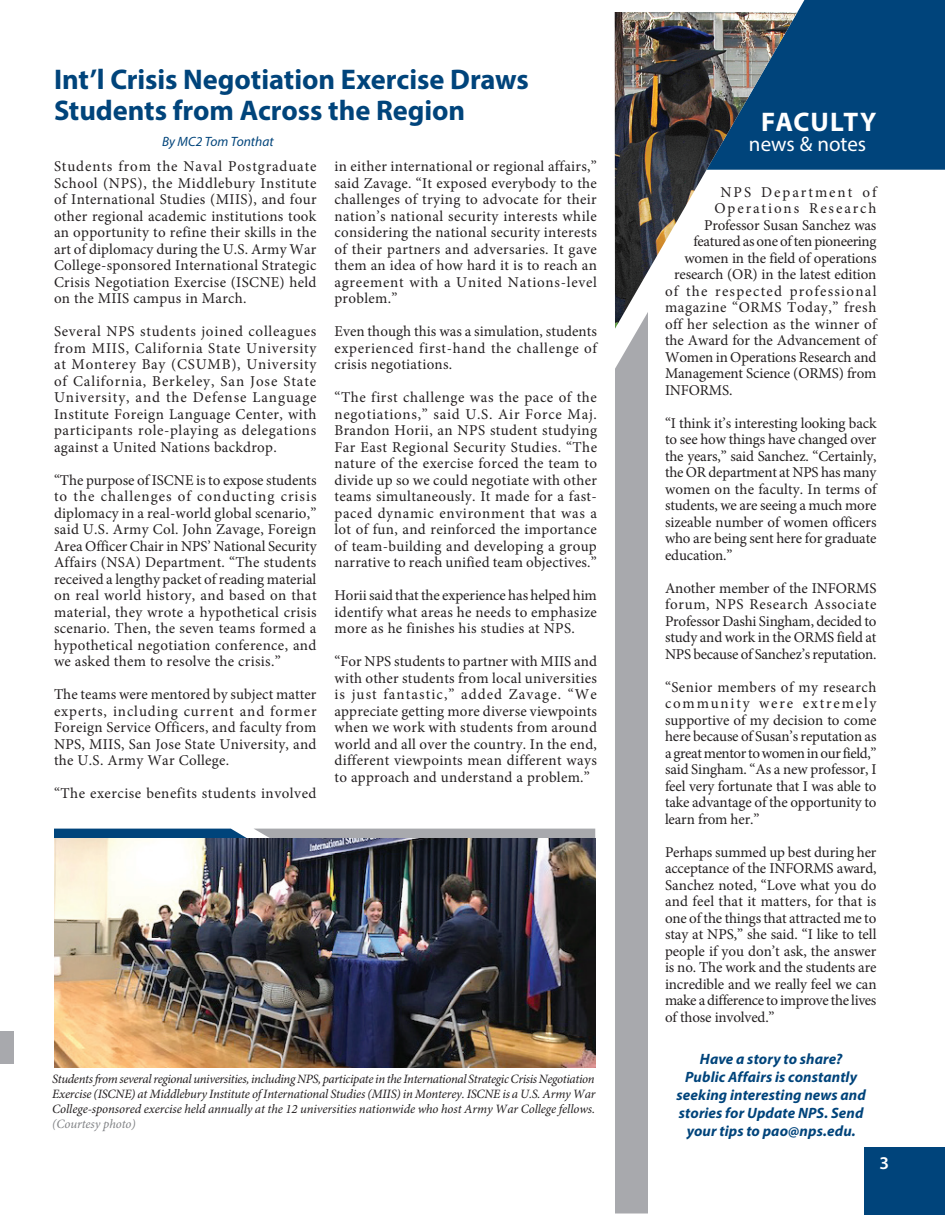
<style>
.page{position:relative;width:945px;height:1215px;background:#fff}
.page>*{position:absolute;margin:0;border:0;box-sizing:border-box;transform-origin:0 0}
.t1{font:700 28.5px/31.5px "Myriad Pro";letter-spacing:-.005em;color:#00447b}
.t2{font:700 27px "Myriad Pro";letter-spacing:.025em;color:#fff}
.t3{font:21px "Myriad Pro";color:#fff}
.t4{font:600 18px "Myriad Pro";color:#fff}
.t5{font:15px/16.5px "Minion Pro";letter-spacing:.02em;color:#231f20;text-align:justify}
.t6{font:15px "Minion Pro";letter-spacing:-.01em;color:#231f20}
.t7{font:italic 700 15px/18px "Myriad Pro";letter-spacing:.005em;color:#00447b;text-align:center}
.t8{font:15px "Minion Pro";letter-spacing:-.025em;color:#231f20}
.t9{font:15px "Minion Pro";letter-spacing:-.005em;color:#231f20}
.t10{font:15px "Minion Pro";letter-spacing:.085em;color:#231f20}
.t11{font:15px "Minion Pro";letter-spacing:.04em;color:#231f20}
.t12{font:15px "Minion Pro";letter-spacing:.125em;color:#231f20}
.t13{font:15px "Minion Pro";letter-spacing:.13em;color:#231f20}
.t14{font:italic 13.5px "Myriad Pro";color:#00447b}
.t15{font:italic 12.75px/15px "Minion Pro";letter-spacing:-.005em;color:#231f20;text-align:justify}
.t16{font:italic 12.75px "Minion Pro";letter-spacing:-.005em;color:#808285}
</style>
<div class="page">
<div style="left:0;top:1031px;width:14px;height:33px;background:#a8a9ad"></div>
<div style="left:615px;top:329px;width:33px;height:885px;background:#a8a9ad"></div>
<div style="left:54px;top:829px;width:193px;height:9px;background:#00447b"></div>
<div style="left:254px;top:829px;width:341px;height:9px;background:#a8a9ad"></div>
<img style="left:54px;top:838px;width:541px;height:230px">
<div style="left:797px;top:0;width:148px;height:170px;background:#00447b"></div>
<img style="left:615px;top:12px;width:183px;height:317px">
<div style="left:864px;top:1148px;width:81px;height:67px;background:#00447b"></div>
<h1 class="t1" style="left:54px;top:63px;width:476px">Int’l Crisis Negotiation Exercise Draws<br>Students from Across the Region</h1>
<p class="t14" style="left:162px;top:133px;width:113px">By MC2 Tom Tonthat</p>
<p class="t5" style="left:54px;top:158px;width:264px">Students from the Naval Postgraduate School (NPS), the Middlebury Institute of International Studies (MIIS), and four other regional academic institutions took an opportunity to refine their skills in the art of diplomacy during the U.S. Army War College-sponsored International Strategic Crisis Negotiation Exercise (ISCNE) held on the MIIS campus in March.</p>
<p class="t5" style="left:54px;top:323px;width:264px">Several NPS students joined colleagues from MIIS, California State University at Monterey Bay (CSUMB), University of California, Berkeley, San Jose State University, and the Defense Language Institute Foreign Language Center, with participants role-playing as delegations against a United Nations backdrop.</p>
<p class="t5" style="left:54px;top:472px;width:264px">“The purpose of ISCNE is to expose students to the challenges of conducting crisis diplomacy in a real-world global scenario,” said U.S. Army Col. John Zavage, Foreign Area Officer Chair in NPS’ National Security Affairs (NSA) Department. “The students received a lengthy packet of reading material on real world history, and based on that material, they wrote a hypothetical crisis scenario. Then, the seven teams formed a hypothetical negotiation conference, and we asked them to resolve the crisis.”</p>
<p class="t5" style="left:54px;top:686px;width:264px">The teams were mentored by subject matter experts, including current and former Foreign Service Officers, and faculty from NPS, MIIS, San Jose State University, and the U.S. Army War College.</p>
<p class="t5" style="left:54px;top:785px;width:264px">“The exercise benefits students involved</p>
<p class="t5" style="left:334px;top:158px;width:264px">in either international or regional affairs,” said Zavage. “It exposed everybody to the challenges of trying to advocate for their nation’s national security interests while considering the national security interests of their partners and adversaries. It gave them an idea of how hard it is to reach an agreement with a United Nations-level problem.”</p>
<p class="t5" style="left:334px;top:323px;width:264px">Even though this was a simulation, students experienced first-hand the challenge of crisis negotiations.</p>
<p class="t5" style="left:334px;top:389px;width:264px">“The first challenge was the pace of the negotiations,” said U.S. Air Force Maj.<br>Brandon Horii, an NPS student studying Far East Regional Security Studies. “The nature of the exercise forced the team to divide up so we could negotiate with other teams simultaneously. It made for a fast&shy;paced dynamic environment that was a lot of fun, and reinforced the importance of team-building and developing a group narrative to reach unified team objectives.”</p>
<p class="t5" style="left:334px;top:587px;width:264px">Horii said that the experience has helped him identify what areas he needs to emphasize more as he finishes his studies at NPS.</p>
<p class="t5" style="left:334px;top:653px;width:264px">“For NPS students to partner with MIIS and with other students from local universities is just fantastic,” added Zavage. “We appreciate getting more diverse viewpoints when we work with students from around world and all over the country. In the end, different viewpoints mean different ways to approach and understand a problem.”</p>
<p class="t15" style="left:52px;top:1072px;width:545px">Students from several regional universities, including NPS, participate in the International Strategic Crisis Negotiation Exercise (ISCNE) at Middlebury Institute of International Studies (MIIS) in Monterey. ISCNE is a U.S. Army War College-sponsored exercise held annually at the 12 universities nationwide who host Army War College fellows.</p>
<p class="t16" style="left:52px;top:1116px;width:85px">(Courtesy photo)</p>
<h2 class="t2" style="left:761px;top:105px;width:117px">FACULTY</h2>
<h3 class="t3" style="left:749px;top:131px;width:119px">news &amp; notes</h3>
<p class="t13" style="left:721px;top:182px;width:158px">NPS Department of</p>
<p class="t12" style="left:715px;top:199px;width:164px">Operations Research</p>
<p class="t6" style="left:704px;top:215px;width:174px">Professor Susan Sanchez was</p>
<p class="t8" style="left:694px;top:232px;width:185px">featured as one of ten pioneering</p>
<p class="t6" style="left:685px;top:248px;width:194px">women in the field of operations</p>
<p class="t6" style="left:674px;top:265px;width:204px">research (OR) in the latest edition</p>
<p class="t10" style="left:665px;top:281px;width:213px">of the respected professional</p>
<p class="t11" style="left:665px;top:298px;width:213px">magazine “ORMS Today,” fresh</p>
<p class="t5" style="left:665px;top:316px;width:213px">off her selection as the winner of</p>
<p class="t9" style="left:665px;top:331px;width:213px">the Award for the Advancement of</p>
<p class="t6" style="left:665px;top:347px;width:213px">Women in Operations Research and</p>
<p class="t6" style="left:665px;top:364px;width:213px">Management Science (ORMS) from</p>
<p class="t6" style="left:665px;top:380px;width:69px">INFORMS.</p>
<p class="t5" style="left:665px;top:415px;width:213px">“I think it’s interesting looking back to see how things have changed over the years,” said Sanchez. “Certainly, the OR department at NPS has many women on the faculty. In terms of students, we are seeing a much more sizeable number of women officers who are being sent here for graduate education.”</p>
<p class="t5" style="left:665px;top:580px;width:213px">Another member of the INFORMS forum, NPS Research Associate Professor Dashi Singham, decided to study and work in the ORMS field at NPS because of Sanchez’s reputation.</p>
<p class="t5" style="left:665px;top:679px;width:213px">“Senior members of my research community were extremely supportive of my decision to come here because of Susan’s reputation as a great mentor to women in our field,” said Singham. “As a new professor, I feel very fortunate that I was able to take advantage of the opportunity to learn from her.”</p>
<p class="t5" style="left:665px;top:844px;width:213px">Perhaps summed up best during her acceptance of the INFORMS award, Sanchez noted, “Love what you do and feel that it matters, for that is one of the things that attracted me to stay at NPS,” she said. “I like to tell people if you don’t ask, the answer is no. The work and the students are incredible and we really feel we can make a difference to improve the lives of those involved.”</p>
<p class="t7" style="left:677px;top:1050px;width:191px">Have a story to share?<br>Public Affairs is constantly seeking interesting news and stories for Update NPS. Send your tips to pao@nps.edu.</p>
<p class="t4" style="left:879px;top:1151px;width:11px">3</p>
</div>
